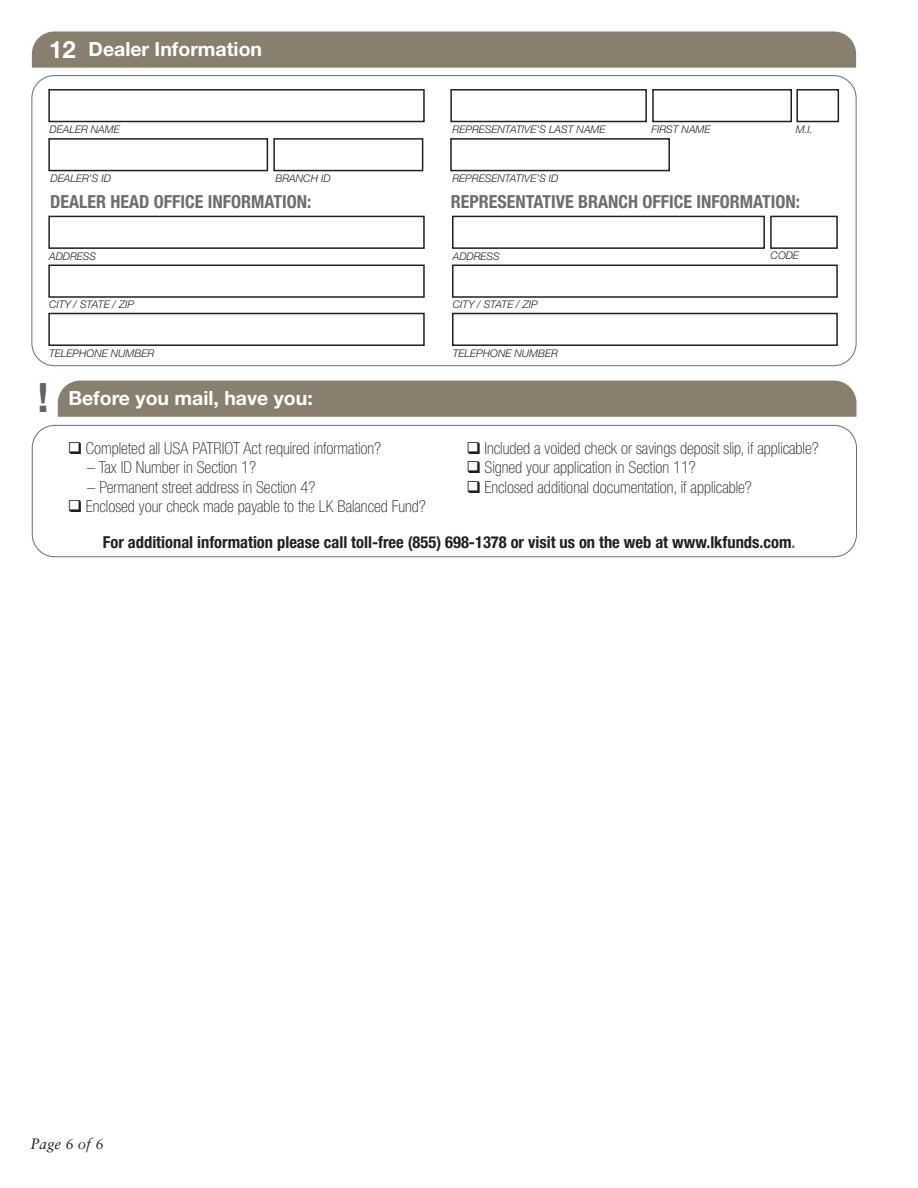
<style>
.page{position:relative;width:918px;height:1188px;background:#fff}
.page>*{position:absolute;margin:0;border:0;box-sizing:border-box;transform-origin:0 0}
.t1{font:700 40.5px "Helvetica Neue";color:#636366}
.t2{font:700 24px "Helvetica Neue";color:#fff}
.t3{font:700 19.5px "Helvetica Neue";color:#fff}
.t4{font:700 condensed 18px "Helvetica Neue";color:#6c6d70}
.t5{font:100 condensed 16.5px "Helvetica Neue";color:#231f20}
.t6{font:700 condensed 16.5px "Helvetica Neue";color:#231f20}
.t7{font:italic 15px "Sabon";color:#231f20}
.t8{font:italic 300 10.5px "Helvetica Neue";color:#231f20}
.s1{color:#6c6d70}
</style>
<div class="page">
<div style="left:32px;top:31px;width:824px;height:37px;background:#887f6f"></div>
<div style="left:58px;top:381px;width:798px;height:36px;background:#887f6f"></div>
<div style="left:32px;top:425px;width:825px;height:132px;border:1px solid #6c6d70;border-radius:22px"></div>
<div style="left:48px;top:89px;width:377px;height:33px;border:2px solid #231f20"></div>
<div style="left:48px;top:138px;width:220px;height:33px;border:2px solid #231f20"></div>
<div style="left:273px;top:138px;width:150px;height:33px;border:2px solid #231f20"></div>
<div style="left:48px;top:216px;width:377px;height:33px;border:2px solid #231f20"></div>
<div style="left:452px;top:216px;width:313px;height:33px;border:2px solid #231f20"></div>
<div style="left:770px;top:216px;width:68px;height:33px;border:2px solid #231f20"></div>
<div style="left:48px;top:265px;width:377px;height:33px;border:2px solid #231f20"></div>
<div style="left:452px;top:265px;width:386px;height:33px;border:2px solid #231f20"></div>
<div style="left:48px;top:313px;width:377px;height:33px;border:2px solid #231f20"></div>
<div style="left:452px;top:313px;width:386px;height:33px;border:2px solid #231f20"></div>
<div style="left:450px;top:138px;width:220px;height:33px;border:2px solid #231f20"></div>
<div style="left:796px;top:89px;width:43px;height:33px;border:2px solid #231f20"></div>
<div style="left:450px;top:89px;width:197px;height:33px;border:2px solid #231f20"></div>
<div style="left:652px;top:89px;width:140px;height:33px;border:2px solid #231f20"></div>
<p class="t2" style="left:49px;top:34px;width:28px">12</p>
<p class="t3" style="left:89px;top:37px;width:175px">Dealer Information</p>
<p class="t8" style="left:50px;top:123px;width:72px">DEALER NAME</p>
<p class="t8" style="left:453px;top:123px;width:155px">REPRESENTATIVE’S LAST NAME</p>
<p class="t8" style="left:651px;top:123px;width:61px">FIRST NAME</p>
<p class="t8" style="left:51px;top:172px;width:62px">DEALER’S ID</p>
<p class="t8" style="left:275px;top:172px;width:57px">BRANCH ID</p>
<p class="t8" style="left:452px;top:172px;width:107px">REPRESENTATIVE’S ID</p>
<p class="t8" style="left:796px;top:123px;width:19px">M.I.</p>
<p class="t4" style="left:50px;top:191px;width:263px">DEALER HEAD OFFICE INFORMATION:</p>
<p class="t4" style="left:451px;top:191px;width:351px">REPRESENTATIVE BRANCH OFFICE INFORMATION:</p>
<p class="t8" style="left:49px;top:250px;width:49px">ADDRESS</p>
<p class="t8" style="left:453px;top:250px;width:49px">ADDRESS</p>
<p class="t8" style="left:49px;top:298px;width:86px">CITY / STATE / ZIP</p>
<p class="t8" style="left:453px;top:298px;width:86px">CITY / STATE / ZIP</p>
<p class="t8" style="left:49px;top:347px;width:107px">TELEPHONE NUMBER</p>
<p class="t8" style="left:453px;top:347px;width:107px">TELEPHONE NUMBER</p>
<p class="t1" style="left:37px;top:373px;width:13px">!</p>
<p class="t3" style="left:68px;top:386px;width:246px">Before you mail, have you:</p>
<p class="t8" style="left:771px;top:249px;width:30px">CODE</p>
<p class="t5" style="left:68px;top:439px;width:315px">❑ Completed all USA PATRIOT Act required information?</p>
<p class="t5" style="left:87px;top:458px;width:170px">– Tax ID Number in Section 1?</p>
<p class="t5" style="left:87px;top:478px;width:230px">– Permanent street address in Section 4?</p>
<p class="t5" style="left:68px;top:497px;width:360px">❑ Enclosed your check made payable to the LK Balanced Fund?</p>
<p class="t5" style="left:466px;top:439px;width:354px">❑ Included a voided check or savings deposit slip, if applicable?</p>
<p class="t5" style="left:466px;top:458px;width:231px">❑ Signed your application in Section 11?</p>
<p class="t5" style="left:466px;top:478px;width:287px">❑ Enclosed additional documentation, if applicable?</p>
<p class="t6" style="left:103px;top:532px;width:694px">For additional information please call toll-free (855) 698-1378 or visit us on the web at www.lkfunds.com<span class="s1">.</span></p>
<p class="t7" style="left:30px;top:1135px;width:75px">Page 6 of 6</p>
</div>
